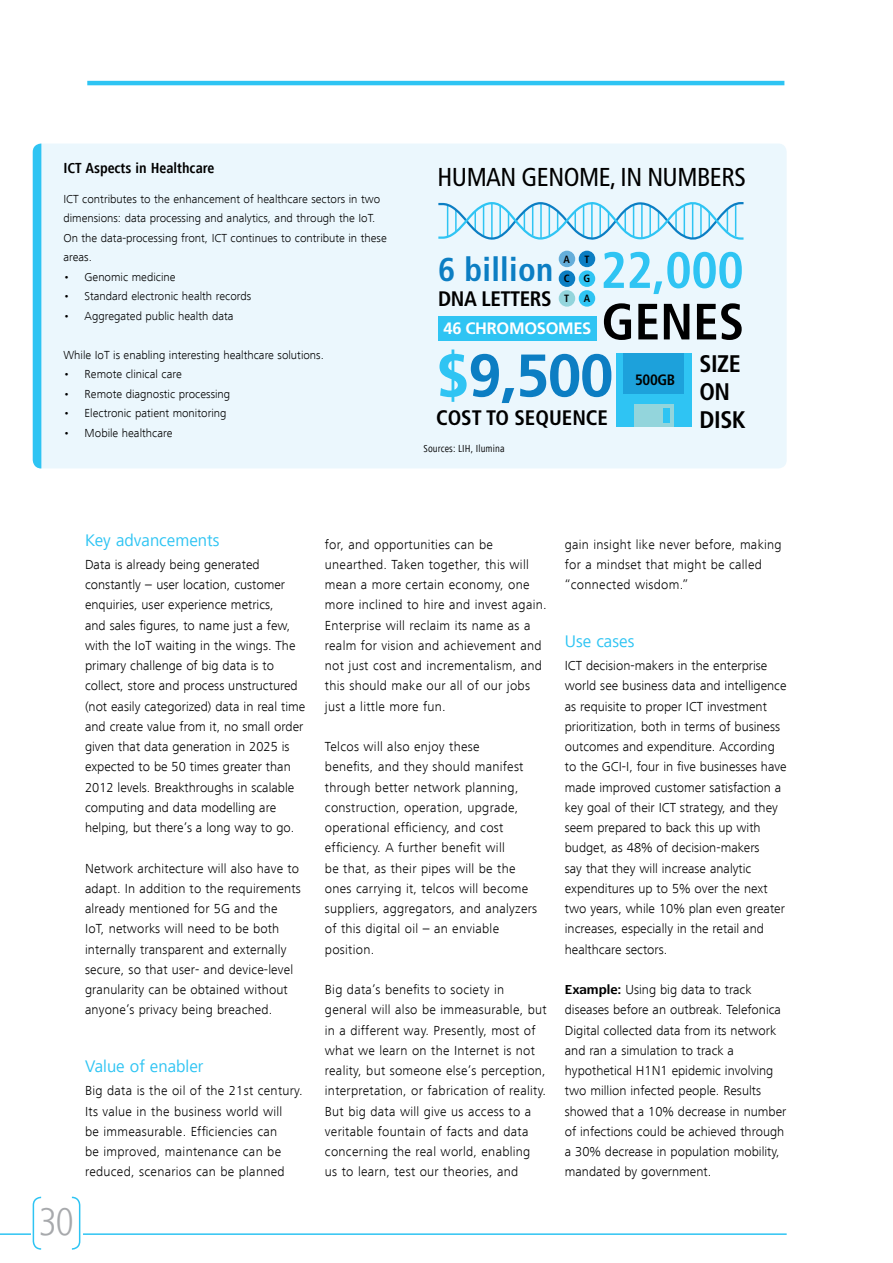
<style>
.page{position:relative;width:893px;height:1263px;background:#fff}
.page>*{position:absolute;margin:0;border:0;box-sizing:border-box;transform-origin:0 0}
.t1{font:700 60px "Frutiger";color:#0c7ec3}
.t2{font:700 condensed 51px "Frutiger";color:#2fc4f3}
.t3{font:700 condensed 51px "Frutiger";color:#000}
.t4{font:300 condensed 40.5px "Frutiger Next LT";color:#a7a9ac}
.t5{font:700 condensed 33px "Frutiger";letter-spacing:.01em;color:#0c7ec3}
.t6{font:condensed 25.8px "Frutiger";letter-spacing:-.02em;color:#000}
.t7{font:700 condensed 24px/27.6px "Frutiger";letter-spacing:-.02em;color:#000}
.t8{font:700 condensed 21px "Frutiger";color:#000}
.t9{font:700 condensed 21px "Frutiger";letter-spacing:-.02em;color:#000}
.t10{font:17.25px "Frutiger Next LT";color:#2ec4f3}
.t11{font:700 16.5px "Frutiger";letter-spacing:-.02em;color:#fff}
.t12{font:700 condensed 15px "Frutiger Next LT";color:#000}
.t13{font:700 condensed 15px "Frutiger";letter-spacing:-.02em;color:#000}
.t14{font:300 13.5px/20.2px "Frutiger Next LT";letter-spacing:.01em;color:#000}
.t15{font:300 12px/19.5px "Frutiger Next LT";color:#000}
.t16{font:condensed 10.5px "Frutiger Next LT";letter-spacing:.01em;color:#000}
.t17{font:700 condensed 10.5px/19.5px "Frutiger";color:#000;text-align:justify}
.s1{color:#2fc4f3}
.s2{font-weight:700}
</style>
<div class="page">
<hr style="left:87px;top:81px;width:697px;height:4px;background:#2ec4f3">
<hr style="left:0;top:1233px;width:787px;height:2px;background:#2ec4f3">
<div style="left:31px;top:1196px;width:51px;height:54px;background:#fff"></div>
<svg style="left:71px;top:1196px;width:10px;height:54px"></svg>
<svg style="left:32px;top:1196px;width:10px;height:54px"></svg>
<div style="left:33px;top:144px;width:754px;height:324px;background:#ebf7fd;border-radius:8px"></div>
<div style="left:33px;top:144px;width:8px;height:324px;background:#2ec4f3"></div>
<div style="left:559px;top:251px;width:16px;height:16px;background:#65aeda;border-radius:50%"></div>
<div style="left:559px;top:270px;width:16px;height:17px;background:#0c7ec3;border-radius:50%"></div>
<div style="left:559px;top:290px;width:16px;height:17px;background:#93d5dc;border-radius:50%"></div>
<div style="left:579px;top:251px;width:16px;height:16px;background:#0c7ec3;border-radius:50%"></div>
<div style="left:579px;top:270px;width:16px;height:17px;background:#2fc4f3;border-radius:50%"></div>
<div style="left:579px;top:290px;width:16px;height:17px;background:#2fc4f3;border-radius:50%"></div>
<div style="left:438px;top:316px;width:159px;height:25px;background:#2fc4f3"></div>
<div style="left:616px;top:353px;width:75px;height:74px;background:#2fc4f3"></div>
<div style="left:624px;top:353px;width:60px;height:41px;background:#1da1db"></div>
<div style="left:634px;top:404px;width:40px;height:23px;background:#93d5dc"></div>
<div style="left:663px;top:409px;width:7px;height:14px;background:#2fc4f3"></div>
<svg style="left:438px;top:202px;width:306px;height:54px"></svg>
<p class="t12" style="left:63px;top:160px;width:153px">ICT Aspects in Healthcare</p>
<p class="t15" style="left:63px;top:189px;width:325px">ICT contributes to the enhancement of healthcare sectors in two dimensions: data processing and analytics, and through the IoT.<br>On the data-processing front, ICT continues to contribute in these areas.</p>
<p class="t15" style="left:63px;top:267px;width:114px">• Genomic medicine</p>
<p class="t15" style="left:63px;top:287px;width:189px">• Standard electronic health records</p>
<p class="t15" style="left:63px;top:306px;width:172px">• Aggregated public health data</p>
<p class="t15" style="left:63px;top:345px;width:262px">While IoT is enabling interesting healthcare solutions.</p>
<p class="t15" style="left:63px;top:365px;width:120px">• Remote clinical care</p>
<p class="t15" style="left:63px;top:384px;width:168px">• Remote diagnostic processing</p>
<p class="t15" style="left:63px;top:404px;width:165px">• Electronic patient monitoring</p>
<p class="t15" style="left:63px;top:423px;width:111px">• Mobile healthcare</p>
<h3 class="t6" style="left:438px;top:162px;width:310px">HUMAN GENOME, IN NUMBERS</h3>
<h3 class="t5" style="left:438px;top:250px;width:117px">6 billion</h3>
<h3 class="t9" style="left:438px;top:286px;width:115px">DNA LETTERS</h3>
<p class="t17" style="left:563px;top:249px;width:8px">A C T</p>
<p class="t17" style="left:584px;top:249px;width:8px">T G A</p>
<p class="t11" style="left:444px;top:318px;width:149px">46 CHROMOSOMES</p>
<h2 class="t2" style="left:600px;top:240px;width:145px">22,000</h2>
<h2 class="t3" style="left:602px;top:291px;width:144px">GENES</h2>
<h1 class="t1" style="left:436px;top:340px;width:179px"><span class="s1">$</span>9,500</h1>
<h3 class="t8" style="left:436px;top:406px;width:174px">COST TO SEQUENCE</h3>
<p class="t16" style="left:424px;top:443px;width:83px">Sources: LIH, Ilumina</p>
<p class="t13" style="left:635px;top:370px;width:42px">500GB</p>
<h3 class="t7" style="left:700px;top:350px;width:48px">SIZE<br>ON<br>DISK</h3>
<p class="t10" style="left:85px;top:530px;width:136px">Key advancements</p>
<p class="t14" style="left:85px;top:554px;width:222px">Data is already being generated constantly – user location, customer enquiries, user experience metrics,<br>and sales figures, to name just a few, with the IoT waiting in the wings. The primary challenge of big data is to collect, store and process unstructured (not easily categorized) data in real time and create value from it, no small order given that data generation in 2025 is expected to be 50 times greater than 2012 levels. Breakthroughs in scalable computing and data modelling are helping, but there’s a long way to go.</p>
<p class="t14" style="left:85px;top:858px;width:217px">Network architecture will also have to adapt. In addition to the requirements already mentioned for 5G and the<br>IoT, networks will need to be both internally transparent and externally secure, so that user- and device-level granularity can be obtained without anyone’s privacy being breached.</p>
<h3 class="t4" style="left:39px;top:1200px;width:37px">30</h3>
<p class="t10" style="left:85px;top:1057px;width:120px">Value of enabler</p>
<p class="t14" style="left:85px;top:1081px;width:219px">Big data is the oil of the 21st century.<br>Its value in the business world will<br>be immeasurable. Efficiencies can<br>be improved, maintenance can be reduced, scenarios can be planned</p>
<p class="t14" style="left:325px;top:534px;width:223px">for, and opportunities can be unearthed. Taken together, this will mean a more certain economy, one more inclined to hire and invest again.<br>Enterprise will reclaim its name as a realm for vision and achievement and not just cost and incrementalism, and this should make our all of our jobs just a little more fun.</p>
<p class="t14" style="left:325px;top:736px;width:214px">Telcos will also enjoy these<br>benefits, and they should manifest through better network planning, construction, operation, upgrade, operational efficiency, and cost efficiency. A further benefit will<br>be that, as their pipes will be the ones carrying it, telcos will become suppliers, aggregators, and analyzers of this digital oil – an enviable position.</p>
<p class="t14" style="left:325px;top:979px;width:223px">Big data’s benefits to society in general will also be immeasurable, but in a different way. Presently, most of what we learn on the Internet is not reality, but someone else’s perception, interpretation, or fabrication of reality.<br>But big data will give us access to a veritable fountain of facts and data concerning the real world, enabling<br>us to learn, test our theories, and</p>
<p class="t14" style="left:565px;top:534px;width:218px">gain insight like never before, making for a mindset that might be called “connected wisdom.”</p>
<p class="t10" style="left:565px;top:631px;width:71px">Use cases</p>
<p class="t14" style="left:565px;top:655px;width:223px">ICT decision-makers in the enterprise world see business data and intelligence as requisite to proper ICT investment prioritization, both in terms of business outcomes and expenditure. According to the GCI-I, four in five businesses have made improved customer satisfaction a key goal of their ICT strategy, and they seem prepared to back this up with budget, as 48% of decision-makers<br>say that they will increase analytic expenditures up to 5% over the next two years, while 10% plan even greater increases, especially in the retail and healthcare sectors.</p>
<p class="t14" style="left:565px;top:979px;width:223px"><span class="s2">Example:</span> Using big data to track diseases before an outbreak. Telefonica Digital collected data from its network and ran a simulation to track a hypothetical H1N1 epidemic involving two million infected people. Results showed that a 10% decrease in number of infections could be achieved through a 30% decrease in population mobility, mandated by government.</p>
</div>
